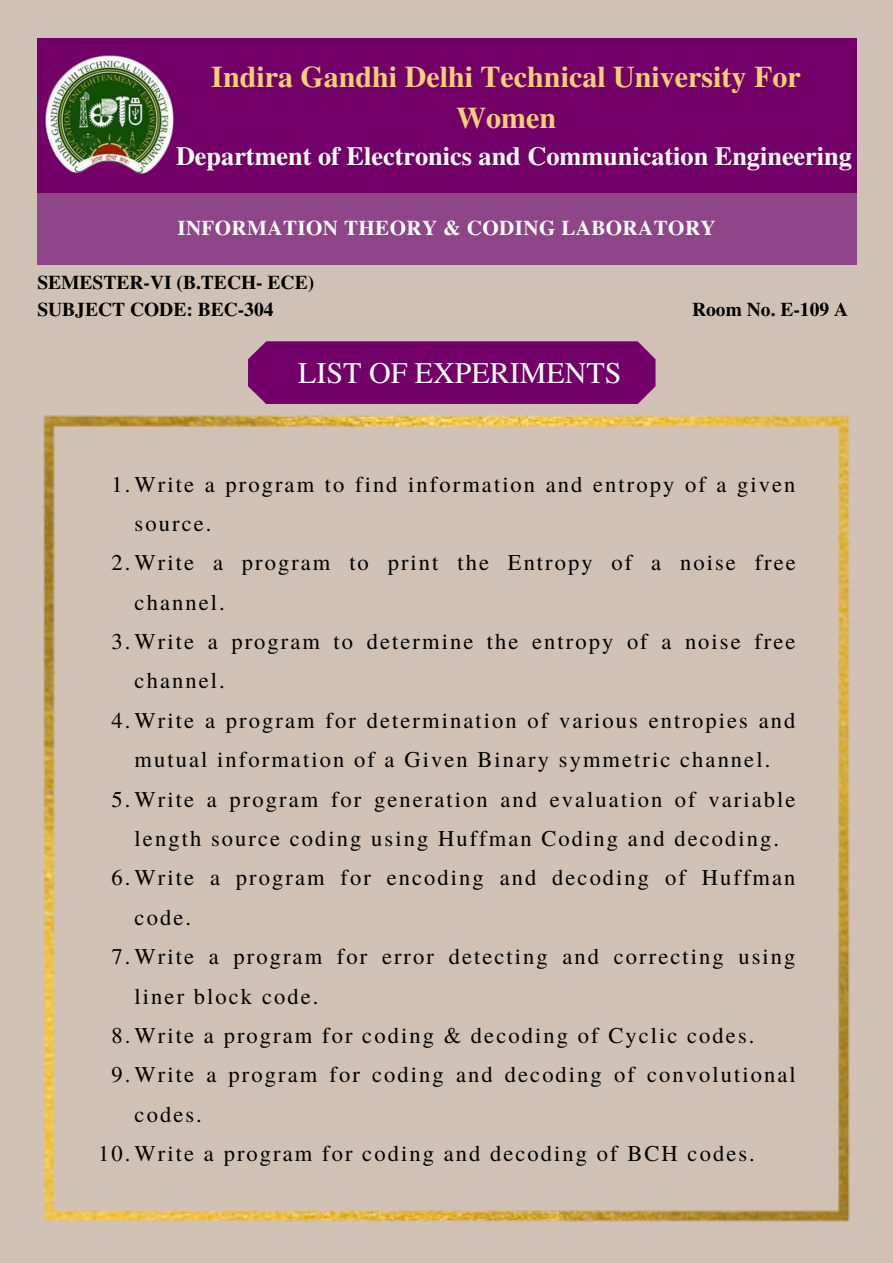
<style>
.page{position:relative;width:893px;height:1263px;background:#d1c1b5}
.page>*{position:absolute;margin:0;border:0;box-sizing:border-box;transform-origin:0 0}
.t1{font:700 30px/41.6px "Te X Gyre Termes";color:#f6d174;text-align:center}
.t2{font:30px "Te X Gyre Termes";color:#fff}
.t3{font:700 26.25px "Te X Gyre Termes";color:#fff}
.t4{font:22.5px "Te X Gyre Termes";letter-spacing:.09em;color:#000}
.t5{font:700 21px "Te X Gyre Termes";letter-spacing:.02em;color:#fff}
.t6{font:700 19.5px/27px "Te X Gyre Termes";color:#000}
</style>
<div class="page">
<div style="left:37px;top:38px;width:820px;height:155px;background:#720068"></div>
<div style="left:37px;top:193px;width:820px;height:72px;background:#8e4688"></div>
<img style="left:45px;top:55px;width:129px;height:119px">
<div style="left:248px;top:341px;width:407px;height:63px;background:#720068"></div>
<img style="left:43px;top:415px;width:807px;height:806px">
<h1 class="t1" style="left:211px;top:54px;width:591px">Indira Gandhi Delhi Technical University For<br>Women</h1>
<p class="t3" style="left:176px;top:136px;width:677px">Department of Electronics and Communication Engineering</p>
<p class="t5" style="left:177px;top:212px;width:540px">INFORMATION THEORY &amp; CODING LABORATORY</p>
<p class="t6" style="left:37px;top:267px;width:278px">SEMESTER-VI (B.TECH- ECE)<br>SUBJECT CODE: BEC-304</p>
<h1 class="t2" style="left:298px;top:351px;width:325px">LIST OF EXPERIMENTS</h1>
<p class="t6" style="left:692px;top:294px;width:157px">Room No. E-109 A</p>
<p class="t4" style="left:111px;top:468px;width:685px">1.Write a program to find information and entropy of a given</p>
<p class="t4" style="left:135px;top:507px;width:78px">source.</p>
<p class="t4" style="left:111px;top:547px;width:686px">2.Write a program to print the Entropy of a noise free</p>
<p class="t4" style="left:135px;top:586px;width:92px">channel.</p>
<p class="t4" style="left:111px;top:625px;width:685px">3.Write a program to determine the entropy of a noise free</p>
<p class="t4" style="left:135px;top:665px;width:92px">channel.</p>
<p class="t4" style="left:111px;top:704px;width:685px">4.Write a program for determination of various entropies and</p>
<p class="t4" style="left:135px;top:743px;width:637px">mutual information of a Given Binary symmetric channel.</p>
<p class="t4" style="left:111px;top:783px;width:685px">5.Write a program for generation and evaluation of variable</p>
<p class="t4" style="left:135px;top:822px;width:646px">length source coding using Huffman Coding and decoding.</p>
<p class="t4" style="left:111px;top:862px;width:685px">6.Write a program for encoding and decoding of Huffman</p>
<p class="t4" style="left:135px;top:901px;width:58px">code.</p>
<p class="t4" style="left:111px;top:940px;width:685px">7.Write a program for error detecting and correcting using</p>
<p class="t4" style="left:135px;top:980px;width:185px">liner block code.</p>
<p class="t4" style="left:111px;top:1019px;width:644px">8.Write a program for coding &amp; decoding of Cyclic codes.</p>
<p class="t4" style="left:111px;top:1058px;width:686px">9.Write a program for coding and decoding of convolutional</p>
<p class="t4" style="left:135px;top:1098px;width:69px">codes.</p>
<p class="t4" style="left:98px;top:1137px;width:658px">10.Write a program for coding and decoding of BCH codes.</p>
</div>
